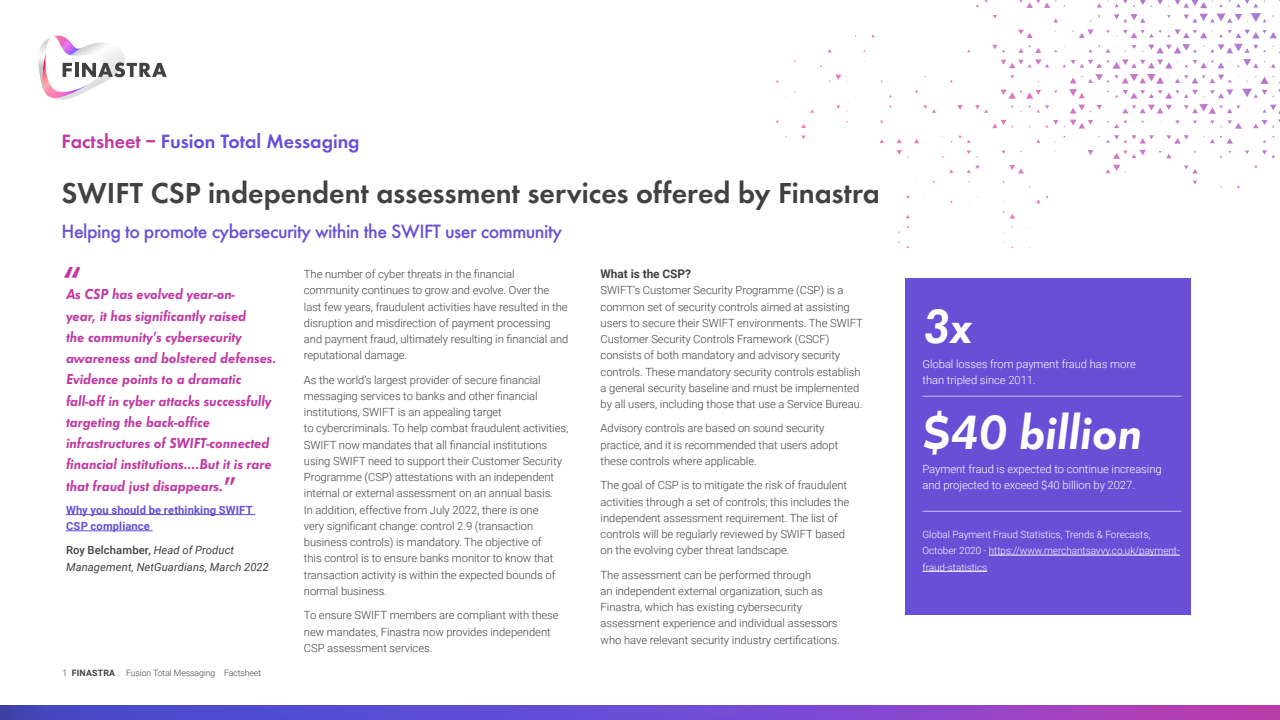
<style>
.page{position:relative;width:1280px;height:720px;background:#fff}
.page>*{position:absolute;margin:0;border:0;box-sizing:border-box;transform-origin:0 0}
.t1{font:italic 600 50px "Futura EF";letter-spacing:-.005em;color:#fff}
.t2{font:600 40px "Futura EF";color:#c137a2}
.t3{font:600 30px "Futura EF";color:#414141}
.t4{font:500 20px "Futura EF";letter-spacing:-.025em;color:#694ed6}
.t5{font:600 20px "Futura EF";color:#694ed6}
.t6{font:italic 600 15px/21.2px "Futura EF";letter-spacing:-.005em;color:#c137a2}
.t7{font:700 11.88px "Roboto";letter-spacing:-.005em;color:#414141}
.t8{font:300 11.25px/16.2px "Roboto";letter-spacing:-.005em;color:#414141}
.t9{font:300 11.25px/16.2px "Roboto";letter-spacing:-.005em;color:#fff}
.t10{font:italic 11.25px/16.2px "Roboto";letter-spacing:.005em;color:#414141}
.t11{font:700 11.25px/16.2px "Roboto";letter-spacing:.01em;color:#694ed6}
.t12{font:300 10px/16.2px "Roboto";letter-spacing:-.005em;color:#fff}
.t13{font:300 8.75px "Roboto";letter-spacing:-.01em;color:#414141}
.t14{font:700 8.75px "Roboto";letter-spacing:.025em;color:#414141}
.s1{color:#c137a2}
.s2{font-size:27.5px}
.s3{font-weight:500;font-style:normal}
.s4{font-weight:300}
</style>
<div class="page">
<svg style="left:0;top:705px;width:1280px;height:15px;background:#7348c8"></svg>
<svg style="left:855px;top:0;width:425px;height:52px"></svg>
<svg style="left:38px;top:35px;width:129px;height:65px"></svg>
<div style="left:906px;top:279px;width:285px;height:336px;background:#694ed6"></div>
<hr style="left:66px;top:514px;width:189px;height:1px;background:#694ed6">
<hr style="left:66px;top:531px;width:87px;height:1px;background:#694ed6">
<hr style="left:989px;top:555px;width:191px;height:1px;background:#fff">
<hr style="left:922px;top:571px;width:65px;height:1px;background:#fff">
<hr style="left:922px;top:396px;width:259px;height:1px;background:#fff">
<hr style="left:922px;top:511px;width:259px;height:1px;background:#fff">
<h3 class="t5" style="left:62px;top:130px;width:300px"><span class="s1">Factsheet –</span> Fusion Total Messaging</h3>
<h3 class="t3" style="left:62px;top:175px;width:820px">SWIFT CSP independent assessment services offered by Finastra</h3>
<h3 class="t4" style="left:62px;top:219px;width:502px">Helping to promote cybersecurity within the SWIFT user community</h3>
<h2 class="t2" style="left:62px;top:257px;width:21px">“</h2>
<p class="t6" style="left:66px;top:284px;width:212px">As CSP has evolved year-on-<br>year, it has significantly raised<br>the community’s cybersecurity awareness and bolstered defenses.<br>Evidence points to a dramatic fall-off in cyber attacks successfully targeting the back-office infrastructures of SWIFT-connected financial institutions....But it is rare that fraud just disappears.<span class="s2">”</span></p>
<p class="t11" style="left:66px;top:501px;width:188px">Why you should be rethinking SWIFT<br>CSP compliance</p>
<p class="t10" style="left:66px;top:542px;width:205px"><span class="s3">Roy Belchamber,</span> Head of Product<br>Management, NetGuardians, March 2022</p>
<p class="t7" style="left:601px;top:266px;width:92px">What is the CSP?</p>
<p class="t8" style="left:601px;top:282px;width:264px">SWIFT’s Customer Security Programme (CSP) is a common set of security controls aimed at assisting users to secure their SWIFT environments. The SWIFT Customer Security Controls Framework (CSCF) consists of both mandatory and advisory security controls. These mandatory security controls establish a general security baseline and must be implemented by all users, including those that use a Service Bureau.</p>
<p class="t8" style="left:601px;top:420px;width:239px">Advisory controls are based on sound security practice, and it is recommended that users adopt these controls where applicable.</p>
<p class="t8" style="left:601px;top:477px;width:250px">The goal of CSP is to mitigate the risk of fraudulent activities through a set of controls; this includes the independent assessment requirement. The list of controls will be regularly reviewed by SWIFT based on the evolving cyber threat landscape.</p>
<p class="t8" style="left:601px;top:566px;width:241px">The assessment can be performed through<br>an independent external organization, such as Finastra, which has existing cybersecurity assessment experience and individual assessors who have relevant security industry certifications.</p>
<p class="t8" style="left:304px;top:266px;width:266px">The number of cyber threats in the financial community continues to grow and evolve. Over the last few years, fraudulent activities have resulted in the disruption and misdirection of payment processing and payment fraud, ultimately resulting in financial and reputational damage.</p>
<p class="t8" style="left:304px;top:371px;width:266px">As the world’s largest provider of secure financial messaging services to banks and other financial institutions, SWIFT is an appealing target<br>to cybercriminals. To help combat fraudulent activities, SWIFT now mandates that all financial institutions using SWIFT need to support their Customer Security Programme (CSP) attestations with an independent internal or external assessment on an annual basis.<br>In addition, effective from July 2022, there is one<br>very significant change: control 2.9 (transaction business controls) is mandatory. The objective of<br>this control is to ensure banks monitor to know that transaction activity is within the expected bounds of normal business.</p>
<p class="t8" style="left:304px;top:607px;width:256px">To ensure SWIFT members are compliant with these new mandates, Finastra now provides independent<br>CSP assessment services.</p>
<p class="t14" style="left:62px;top:667px;width:54px"><span class="s4">1</span> FINASTRA</p>
<p class="t13" style="left:126px;top:667px;width:137px">Fusion Total Messaging Factsheet</p>
<h1 class="t1" style="left:922px;top:297px;width:51px">3x</h1>
<p class="t9" style="left:922px;top:355px;width:215px">Global losses from payment fraud has more than tripled since 2011.</p>
<h1 class="t1" style="left:922px;top:403px;width:221px">$40 billion</h1>
<p class="t9" style="left:922px;top:461px;width:241px">Payment fraud is expected to continue increasing and projected to exceed $40 billion by 2027.</p>
<p class="t12" style="left:922px;top:526px;width:259px">Global Payment Fraud Statistics, Trends &amp; Forecasts,<br>October 2020 - https://www.merchantsavvy.co.uk/payment&shy;fraud-statistics</p>
</div>
